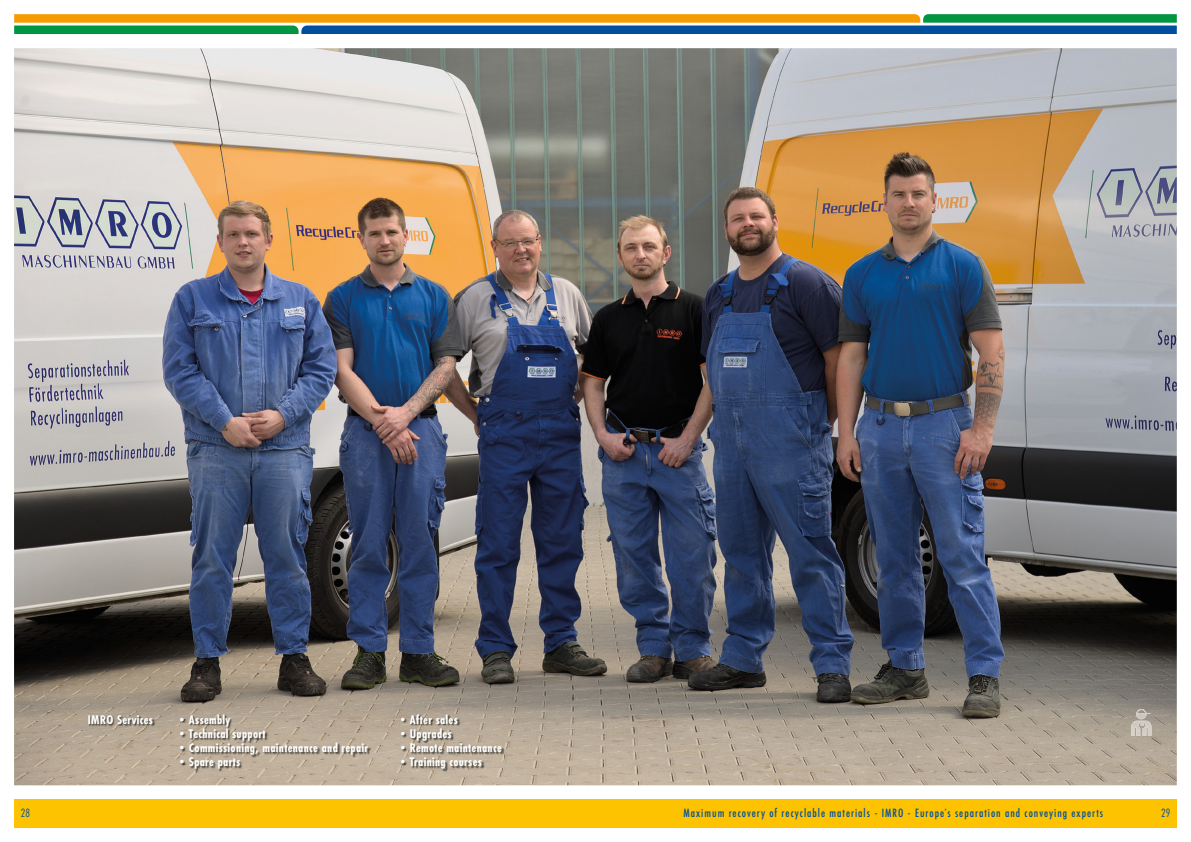
<style>
.page{position:relative;width:1191px;height:842px;background:#fff}
.page>*{position:absolute;margin:0;border:0;box-sizing:border-box;transform-origin:0 0}
.t1{font:700 13px "Futura PT Cond";letter-spacing:.025em;color:#fff}
.t2{font:500 12.5px "Futura PT Cond";letter-spacing:.08em;color:#004f9f}
.t3{font:12.5px "Futura PT Cond";color:#004f9f}
</style>
<div class="page">
<div style="left:14px;top:799px;width:1162px;height:29px;background:#fdc300"></div>
<svg style="left:14px;top:14px;width:1162px;height:20px;background:#789166"></svg>
<img style="left:14px;top:48px;width:1162px;height:737px">
<svg style="left:1136px;top:709px;width:14px;height:10px"></svg>
<img style="left:1131px;top:721px;width:20px;height:15px">
<img style="left:89px;top:716px;width:66px;height:10px">
<img style="left:401px;top:715px;width:103px;height:57px">
<img style="left:181px;top:715px;width:190px;height:57px">
<p class="t1" style="left:88px;top:712px;width:67px">IMRO Services</p>
<p class="t1" style="left:396px;top:712px;width:63px">•After sales</p>
<p class="t1" style="left:396px;top:726px;width:57px">•Upgrades</p>
<p class="t1" style="left:396px;top:740px;width:107px">•Remote maintenance</p>
<p class="t1" style="left:396px;top:754px;width:87px">•Training courses</p>
<p class="t1" style="left:176px;top:712px;width:56px">•Assembly</p>
<p class="t1" style="left:176px;top:726px;width:91px">•Technical support</p>
<p class="t1" style="left:176px;top:740px;width:194px">•Commissioning, maintenance and repair</p>
<p class="t1" style="left:176px;top:754px;width:66px">•Spare parts</p>
<p class="t3" style="left:21px;top:806px;width:11px">28</p>
<p class="t2" style="left:683px;top:806px;width:421px">Maximum recovery of recyclable materials - IMRO - Europe´s separation and conveying experts</p>
<p class="t3" style="left:1161px;top:806px;width:11px">29</p>
</div>
